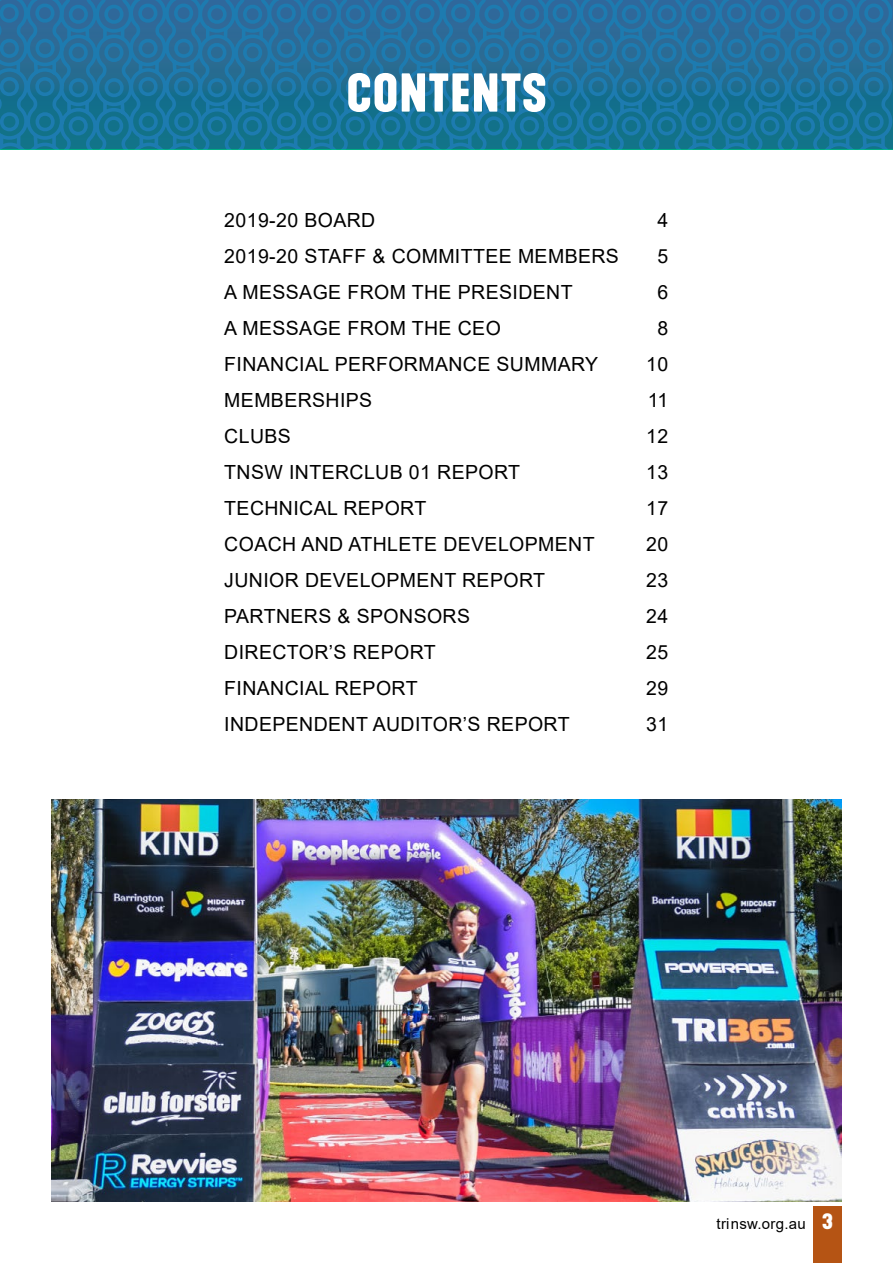
<style>
.page{position:relative;width:893px;height:1263px;background:#fff}
.page>*{position:absolute;margin:0;border:0;box-sizing:border-box;transform-origin:0 0}
.t1{font:700 51px "Kapra Neue";letter-spacing:.02em;color:#fff}
.t2{font:19.5px "Arial";letter-spacing:.02em;color:#000}
.t3{font:15px "Arial";letter-spacing:.02em;color:#000}
.s1{font-family:"Kapra Neue";font-weight:700;font-size:22.5px;color:#fff}
</style>
<div class="page">
<div style="left:813px;top:1206px;width:29px;height:57px;background:#b55414"></div>
<svg style="left:0;top:1px;width:893px;height:148px;background:#1f729c"></svg>
<img style="left:51px;top:799px;width:791px;height:402px">
<h1 class="t1" style="left:346px;top:59px;width:202px">CONTENTS</h1>
<p class="t2" style="left:224px;top:207px;width:152px">2019-20 BOARD</p>
<p class="t2" style="left:657px;top:207px;width:12px">4</p>
<p class="t2" style="left:224px;top:243px;width:396px">2019-20 STAFF &amp; COMMITTEE MEMBERS</p>
<p class="t2" style="left:657px;top:243px;width:12px">5</p>
<p class="t2" style="left:224px;top:279px;width:350px">A MESSAGE FROM THE PRESIDENT</p>
<p class="t2" style="left:657px;top:279px;width:12px">6</p>
<p class="t2" style="left:224px;top:315px;width:278px">A MESSAGE FROM THE CEO</p>
<p class="t2" style="left:657px;top:315px;width:12px">8</p>
<p class="t2" style="left:224px;top:351px;width:375px">FINANCIAL PERFORMANCE SUMMARY</p>
<p class="t2" style="left:646px;top:351px;width:24px">10</p>
<p class="t2" style="left:224px;top:387px;width:150px">MEMBERSHIPS</p>
<p class="t2" style="left:648px;top:387px;width:22px">11</p>
<p class="t2" style="left:224px;top:422px;width:68px">CLUBS</p>
<p class="t2" style="left:646px;top:422px;width:24px">12</p>
<p class="t2" style="left:224px;top:458px;width:297px">TNSW INTERCLUB 01 REPORT</p>
<p class="t2" style="left:646px;top:458px;width:24px">13</p>
<p class="t2" style="left:224px;top:494px;width:203px">TECHNICAL REPORT</p>
<p class="t2" style="left:646px;top:494px;width:24px">17</p>
<p class="t2" style="left:224px;top:530px;width:372px">COACH AND ATHLETE DEVELOPMENT</p>
<p class="t2" style="left:646px;top:530px;width:24px">20</p>
<p class="t2" style="left:224px;top:566px;width:322px">JUNIOR DEVELOPMENT REPORT</p>
<p class="t2" style="left:646px;top:566px;width:24px">23</p>
<p class="t2" style="left:224px;top:602px;width:247px">PARTNERS &amp; SPONSORS</p>
<p class="t2" style="left:646px;top:602px;width:24px">24</p>
<p class="t2" style="left:224px;top:638px;width:213px">DIRECTOR’S REPORT</p>
<p class="t2" style="left:646px;top:638px;width:24px">25</p>
<p class="t2" style="left:224px;top:674px;width:195px">FINANCIAL REPORT</p>
<p class="t2" style="left:646px;top:674px;width:24px">29</p>
<p class="t2" style="left:224px;top:710px;width:347px">INDEPENDENT AUDITOR’S REPORT</p>
<p class="t2" style="left:646px;top:710px;width:24px">31</p>
<p class="t3" style="left:716px;top:1213px;width:118px">trinsw.org.au <span class="s1">3</span></p>
</div>
